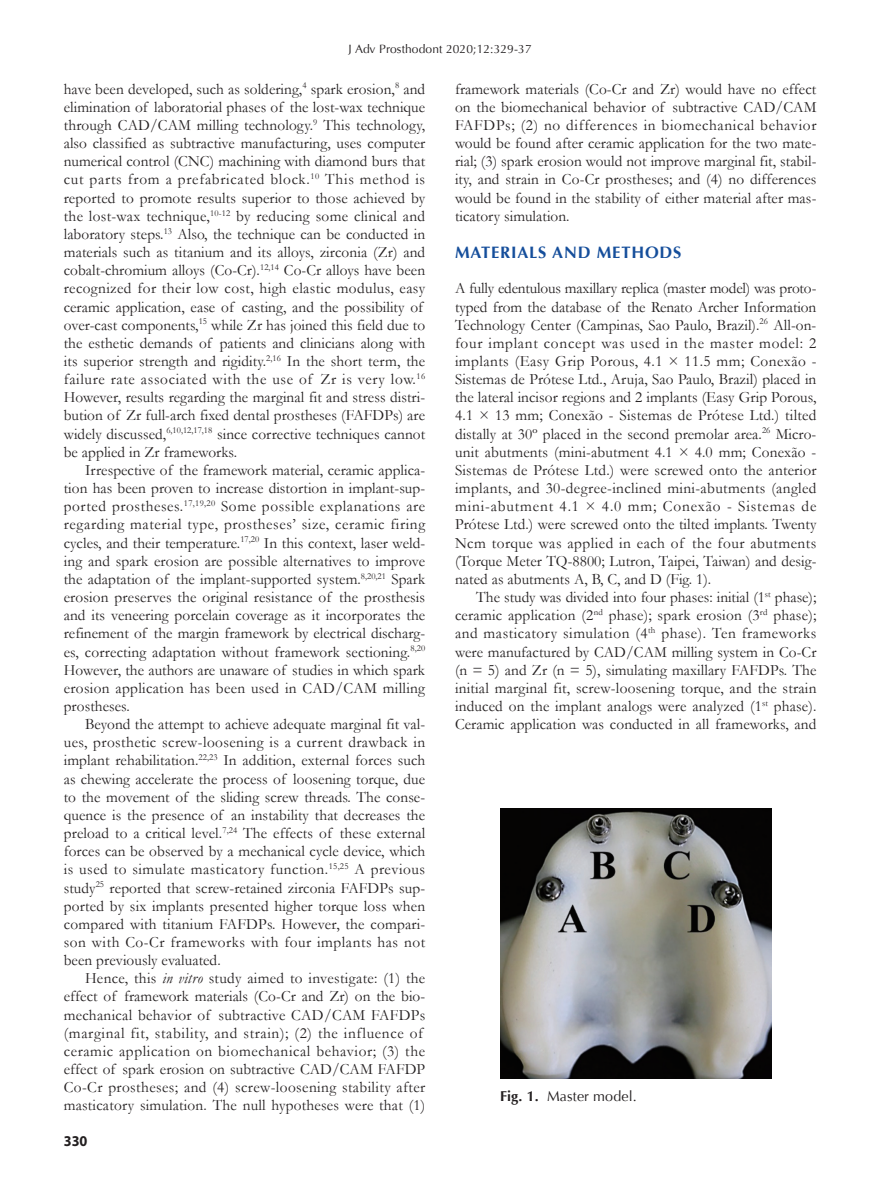
<style>
.page{position:relative;width:893px;height:1191px;background:#fff}
.page>*{position:absolute;margin:0;border:0;box-sizing:border-box;transform-origin:0 0}
.t1{font:700 16.5px "Optima";color:#154e9b}
.t2{font:15.75px/18.1px "Garamond";letter-spacing:.005em;color:#231f20;text-align:justify}
.t3{font:700 15px "Myriad Pro";color:#231f20;scale:.95 1}
.t4{font:14.25px "Optima";letter-spacing:.01em;color:#231f20}
.t5{font:12px "Optima";letter-spacing:.01em;color:#231f20}
.s1{font-style:italic}
.s2{font-weight:700}
</style>
<div class="page">
<img style="left:500px;top:808px;width:271px;height:270px">
<p class="t5" style="left:349px;top:42px;width:185px">J Adv Prosthodont 2020;12:329-37</p>
<p class="t2" style="left:64px;top:79px;width:363px;text-align:left">have been developed, such as soldering,<sup>4</sup> spark erosion,<sup>8</sup> and elimination of laboratorial phases of the lost-wax technique through CAD/CAM milling technology.<sup>9</sup> This technology, also classified as subtractive manufacturing, uses computer numerical control (CNC) machining with diamond burs that cut parts from a prefabricated block.<sup>10</sup> This method is reported to promote results superior to those achieved by the lost-wax technique,<sup>10-12</sup> by reducing some clinical and laboratory steps.<sup>13</sup> Also, the technique can be conducted in materials such as titanium and its alloys, zirconia (Zr) and cobalt-chromium alloys (Co-Cr).<sup>12,14</sup> Co-Cr alloys have been recognized for their low cost, high elastic modulus, easy ceramic application, ease of casting, and the possibility of over-cast components,<sup>15</sup> while Zr has joined this field due to the esthetic demands of patients and clinicians along with its superior strength and rigidity.<sup>2,16</sup> In the short term, the failure rate associated with the use of Zr is very low.<sup>16<br></sup>However, results regarding the marginal fit and stress distri&shy;bution of Zr full-arch fixed dental prostheses (FAFDPs) are widely discussed,<sup>6,10,12,17,18</sup> since corrective techniques cannot be applied in Zr frameworks.</p>
<p class="t2" style="left:64px;top:460px;width:363px;text-indent:21px">Irrespective of the framework material, ceramic applica&shy;tion has been proven to increase distortion in implant-sup&shy;ported prostheses.<sup>17,19,20</sup> Some possible explanations are regarding material type, prostheses’ size, ceramic firing cycles, and their temperature.<sup>17,20</sup> In this context, laser weld&shy;ing and spark erosion are possible alternatives to improve the adaptation of the implant-supported system.<sup>8,20,21</sup> Spark erosion preserves the original resistance of the prosthesis and its veneering porcelain coverage as it incorporates the refinement of the margin framework by electrical discharg&shy;es, correcting adaptation without framework sectioning.<sup>8,20<br></sup>However, the authors are unaware of studies in which spark erosion application has been used in CAD/CAM milling prostheses.</p>
<p class="t2" style="left:64px;top:714px;width:363px;text-indent:21px">Beyond the attempt to achieve adequate marginal fit val&shy;ues, prosthetic screw-loosening is a current drawback in implant rehabilitation.<sup>22,23</sup> In addition, external forces such as chewing accelerate the process of loosening torque, due to the movement of the sliding screw threads. The conse&shy;quence is the presence of an instability that decreases the preload to a critical level.<sup>7,24</sup> The effects of these external forces can be observed by a mechanical cycle device, which is used to simulate masticatory function.<sup>15,25</sup> A previous study<sup>25</sup> reported that screw-retained zirconia FAFDPs sup&shy;ported by six implants presented higher torque loss when compared with titanium FAFDPs. However, the compari&shy;son with Co-Cr frameworks with four implants has not been previously evaluated.</p>
<p class="t2" style="left:64px;top:969px;width:363px;text-align:left;text-indent:21px">Hence, this <span class="s1">in vitro</span> study aimed to investigate: (1) the effect of framework materials (Co-Cr and Zr) on the bio&shy;mechanical behavior of subtractive CAD/CAM FAFDPs (marginal fit, stability, and strain); (2) the influence of ceramic application on biomechanical behavior; (3) the effect of spark erosion on subtractive CAD/CAM FAFDP Co-Cr prostheses; and (4) screw-loosening stability after masticatory simulation. The null hypotheses were that (1)</p>
<p class="t3" style="left:64px;top:1131px;width:26px">330</p>
<p class="t2" style="left:455px;top:79px;width:363px">framework materials (Co-Cr and Zr) would have no effect on the biomechanical behavior of subtractive CAD/CAM FAFDPs; (2) no differences in biomechanical behavior would be found after ceramic application for the two mate&shy;rial; (3) spark erosion would not improve marginal fit, stabil&shy;ity, and strain in Co-Cr prostheses; and (4) no differences would be found in the stability of either material after mas&shy;ticatory simulation.</p>
<p class="t1" style="left:455px;top:243px;width:26px">MATERIALS</p>
<p class="t1" style="left:552px;top:243px;width:14px">AND</p>
<p class="t1" style="left:597px;top:243px;width:13px">METHODS</p>
<p class="t2" style="left:455px;top:279px;width:363px">A fully edentulous maxillary replica (master model) was proto&shy;typed from the database of the Renato Archer Information Technology Center (Campinas, Sao Paulo, Brazil).<sup>26</sup> All-on&shy;four implant concept was used in the master model: 2 implants (Easy Grip Porous, 4.1 × 11.5 mm; Conexão - Sistemas de Prótese Ltd., Aruja, Sao Paulo, Brazil) placed in the lateral incisor regions and 2 implants (Easy Grip Porous, 4.1 × 13 mm; Conexão - Sistemas de Prótese Ltd.) tilted distally at 30º placed in the second premolar area.<sup>26</sup> Micro&shy;unit abutments (mini-abutment 4.1 × 4.0 mm; Conexão - Sistemas de Prótese Ltd.) were screwed onto the anterior implants, and 30-degree-inclined mini-abutments (angled mini-abutment 4.1 × 4.0 mm; Conexão - Sistemas de Prótese Ltd.) were screwed onto the tilted implants. Twenty Ncm torque was applied in each of the four abutments (Torque Meter TQ-8800; Lutron, Taipei, Taiwan) and desig&shy;nated as abutments A, B, C, and D (Fig. 1).</p>
<p class="t2" style="left:455px;top:587px;width:363px;text-indent:21px">The study was divided into four phases: initial (1<sup>st</sup> phase); ceramic application (2<sup>nd</sup> phase); spark erosion (3<sup>rd</sup> phase); and masticatory simulation (4<sup>th</sup> phase). Ten frameworks were manufactured by CAD/CAM milling system in Co-Cr (n = 5) and Zr (n = 5), simulating maxillary FAFDPs. The initial marginal fit, screw-loosening torque, and the strain induced on the implant analogs were analyzed (1<sup>st</sup> phase).<br>Ceramic application was conducted in all frameworks, and</p>
<p class="t4" style="left:500px;top:1087px;width:138px"><span class="s2">FIG. 1.</span> Master model.</p>
</div>
